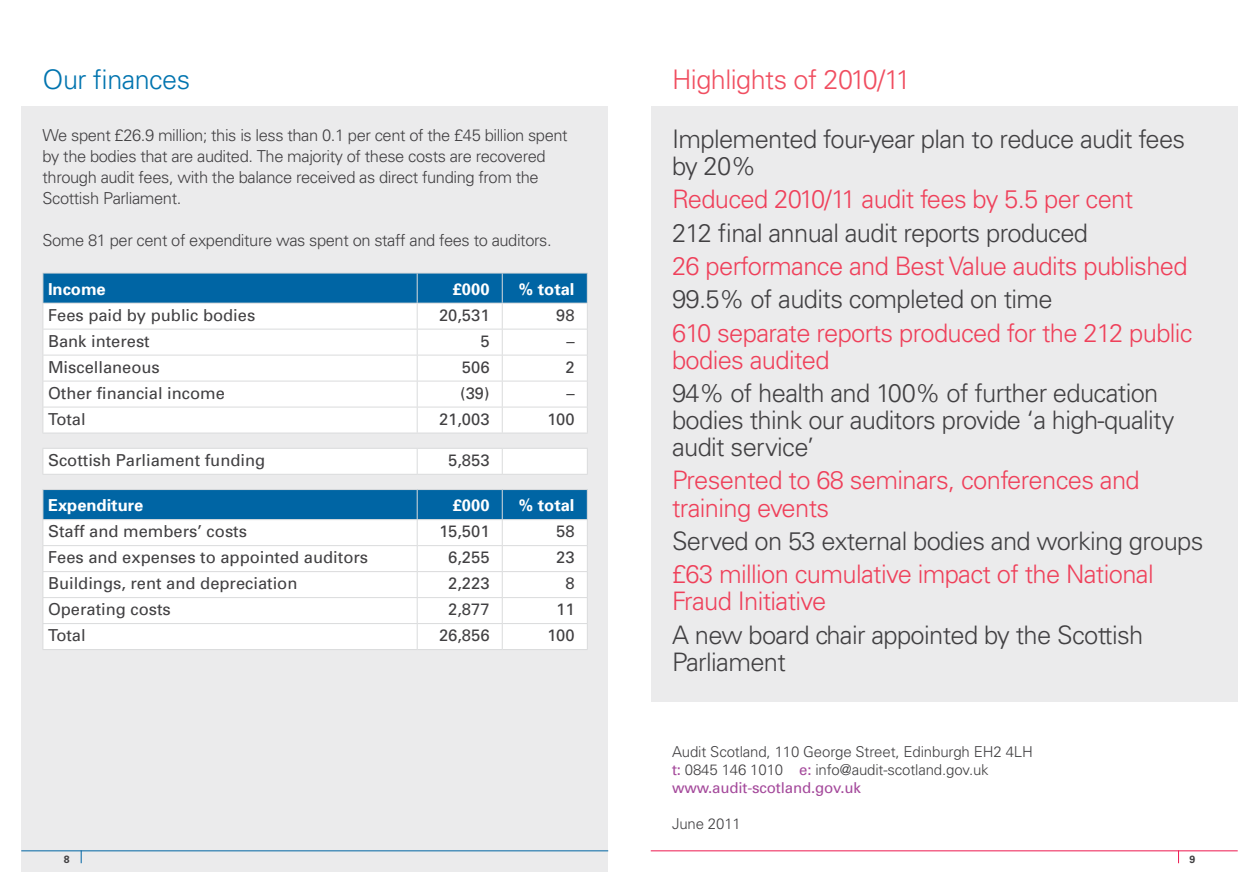
<style>
.page{position:relative;width:1259px;height:893px;background:#fff}
.page>*{position:absolute;margin:0;border:0;box-sizing:border-box;transform-origin:0 0}
.t1{font:300 27px "Univers LT";letter-spacing:-.02em;color:#f04e60}
.t2{font:300 27px "Univers LT";letter-spacing:-.02em;color:#0074af}
.t3{font:300 25.5px/27px "Univers LT";letter-spacing:-.025em;color:#414042}
.t4{font:300 25.5px/27px "Univers LT";letter-spacing:-.025em;color:#ef405a}
.t5{font:16.5px "Univers";color:#414042}
.t6{font:300 16.5px/21px "Univers";letter-spacing:-.025em;color:#414042}
.t7{font:700 16.5px "Univers";color:#fff}
.t8{font:300 15px/18px "Univers";letter-spacing:-.01em;color:#414042}
.t9{font:700 10.5px "Univers LT";color:#414042}
.s1{font-weight:400;color:#a4499b}
</style>
<div class="page">
<div style="left:21px;top:106px;width:587px;height:766px;background:#ebebec"></div>
<div style="left:651px;top:106px;width:586px;height:596px;background:#ebebec"></div>
<svg style="left:44px;top:273px;width:544px;height:160px;background:#cfe1ed"></svg>
<hr style="left:43px;top:433px;width:374px;height:1px;background:#dadbdc">
<hr style="left:417px;top:433px;width:85px;height:1px;background:#dadbdc">
<hr style="left:502px;top:433px;width:86px;height:1px;background:#dadbdc">
<hr style="left:43px;top:273px;width:1px;height:30px;background:#dadbdc">
<hr style="left:417px;top:273px;width:1px;height:30px;background:#dadbdc">
<hr style="left:43px;top:303px;width:374px;height:1px;background:#dadbdc">
<div style="left:43px;top:448px;width:545px;height:26px;background:#fff"></div>
<hr style="left:43px;top:474px;width:374px;height:1px;background:#dadbdc">
<hr style="left:417px;top:474px;width:85px;height:1px;background:#dadbdc">
<hr style="left:502px;top:474px;width:86px;height:1px;background:#dadbdc">
<hr style="left:43px;top:489px;width:374px;height:1px;background:#dadbdc">
<hr style="left:417px;top:489px;width:85px;height:1px;background:#dadbdc">
<hr style="left:502px;top:489px;width:86px;height:1px;background:#dadbdc">
<hr style="left:43px;top:649px;width:374px;height:1px;background:#dadbdc">
<hr style="left:417px;top:649px;width:85px;height:1px;background:#dadbdc">
<hr style="left:502px;top:649px;width:86px;height:1px;background:#dadbdc">
<svg style="left:43px;top:490px;width:545px;height:159px;background:#cfe1ed"></svg>
<hr style="left:43px;top:519px;width:374px;height:1px;background:#dadbdc">
<hr style="left:21px;top:850px;width:587px;height:1px;background:#0065a4">
<hr style="left:651px;top:850px;width:586px;height:1px;background:#ed174f">
<svg style="left:81px;top:850px;width:1px;height:13px"></svg>
<svg style="left:1178px;top:850px;width:1px;height:13px"></svg>
<p class="t2" style="left:43px;top:63px;width:149px">Our finances</p>
<p class="t1" style="left:672px;top:63px;width:240px">Highlights of 2010/11</p>
<p class="t6" style="left:43px;top:124px;width:527px">We spent £26.9 million; this is less than 0.1 per cent of the £45 billion spent by the bodies that are audited. The majority of these costs are recovered through audit fees, with the balance received as direct funding from the Scottish Parliament.</p>
<p class="t6" style="left:43px;top:229px;width:510px">Some 81 per cent of expenditure was spent on staff and fees to auditors.</p>
<p class="t7" style="left:48px;top:279px;width:59px">Income</p>
<p class="t7" style="left:453px;top:279px;width:38px">£000</p>
<p class="t7" style="left:518px;top:279px;width:57px">% total</p>
<p class="t5" style="left:48px;top:305px;width:209px">Fees paid by public bodies</p>
<p class="t5" style="left:439px;top:305px;width:52px">20,531</p>
<p class="t5" style="left:556px;top:305px;width:20px">98</p>
<p class="t5" style="left:48px;top:331px;width:103px">Bank interest</p>
<p class="t5" style="left:480px;top:331px;width:11px">5</p>
<p class="t5" style="left:566px;top:331px;width:10px">–</p>
<p class="t5" style="left:48px;top:357px;width:113px">Miscellaneous</p>
<p class="t5" style="left:462px;top:357px;width:29px">506</p>
<p class="t5" style="left:565px;top:357px;width:11px">2</p>
<p class="t5" style="left:48px;top:383px;width:178px">Other financial income</p>
<p class="t5" style="left:460px;top:383px;width:31px">(39)</p>
<p class="t5" style="left:566px;top:383px;width:10px">–</p>
<p class="t5" style="left:48px;top:409px;width:39px">Total</p>
<p class="t5" style="left:439px;top:409px;width:52px">21,003</p>
<p class="t5" style="left:547px;top:409px;width:29px">100</p>
<p class="t5" style="left:48px;top:450px;width:219px">Scottish Parliament funding</p>
<p class="t5" style="left:448px;top:450px;width:43px">5,853</p>
<p class="t7" style="left:48px;top:495px;width:97px">Expenditure</p>
<p class="t7" style="left:453px;top:495px;width:38px">£000</p>
<p class="t7" style="left:518px;top:495px;width:57px">% total</p>
<p class="t5" style="left:48px;top:522px;width:200px">Staff and members’ costs</p>
<p class="t5" style="left:439px;top:522px;width:52px">15,501</p>
<p class="t5" style="left:556px;top:522px;width:20px">58</p>
<p class="t5" style="left:48px;top:548px;width:321px">Fees and expenses to appointed auditors</p>
<p class="t5" style="left:448px;top:548px;width:43px">6,255</p>
<p class="t5" style="left:556px;top:548px;width:20px">23</p>
<p class="t5" style="left:48px;top:574px;width:251px">Buildings, rent and depreciation</p>
<p class="t5" style="left:448px;top:574px;width:43px">2,223</p>
<p class="t5" style="left:565px;top:574px;width:11px">8</p>
<p class="t5" style="left:48px;top:600px;width:124px">Operating costs</p>
<p class="t5" style="left:448px;top:600px;width:43px">2,877</p>
<p class="t5" style="left:556px;top:600px;width:20px">11</p>
<p class="t5" style="left:48px;top:626px;width:39px">Total</p>
<p class="t5" style="left:439px;top:626px;width:52px">26,856</p>
<p class="t5" style="left:547px;top:626px;width:29px">100</p>
<p class="t3" style="left:672px;top:125px;width:515px">Implemented four-year plan to reduce audit fees by 20%</p>
<p class="t4" style="left:672px;top:186px;width:463px">Reduced 2010/11 audit fees by 5.5 per cent</p>
<p class="t3" style="left:672px;top:219px;width:417px">212 final annual audit reports produced</p>
<p class="t4" style="left:672px;top:252px;width:517px">26 performance and Best Value audits published</p>
<p class="t3" style="left:672px;top:286px;width:382px">99.5% of audits completed on time</p>
<p class="t4" style="left:672px;top:319px;width:522px">610 separate reports produced for the 212 public bodies audited</p>
<p class="t3" style="left:672px;top:380px;width:504px">94% of health and 100% of further education bodies think our auditors provide ‘a high-quality audit service’</p>
<p class="t4" style="left:672px;top:467px;width:469px">Presented to 68 seminars, conferences and training events</p>
<p class="t3" style="left:672px;top:527px;width:533px">Served on 53 external bodies and working groups</p>
<p class="t4" style="left:672px;top:561px;width:483px">£63 million cumulative impact of the National<br>Fraud Initiative</p>
<p class="t3" style="left:672px;top:621px;width:473px">A new board chair appointed by the Scottish<br>Parliament</p>
<p class="t8" style="left:672px;top:743px;width:362px">Audit Scotland, 110 George Street, Edinburgh EH2 4LH <span class="s1">t:</span> 0845 146 1010 <span class="s1">e:</span> info@audit-scotland.gov.uk <span class="s1">www.audit-scotland.gov.uk</span></p>
<p class="t8" style="left:672px;top:815px;width:70px">June 2011</p>
<p class="t9" style="left:64px;top:853px;width:7px">8</p>
<p class="t9" style="left:1189px;top:853px;width:7px">9</p>
</div>
